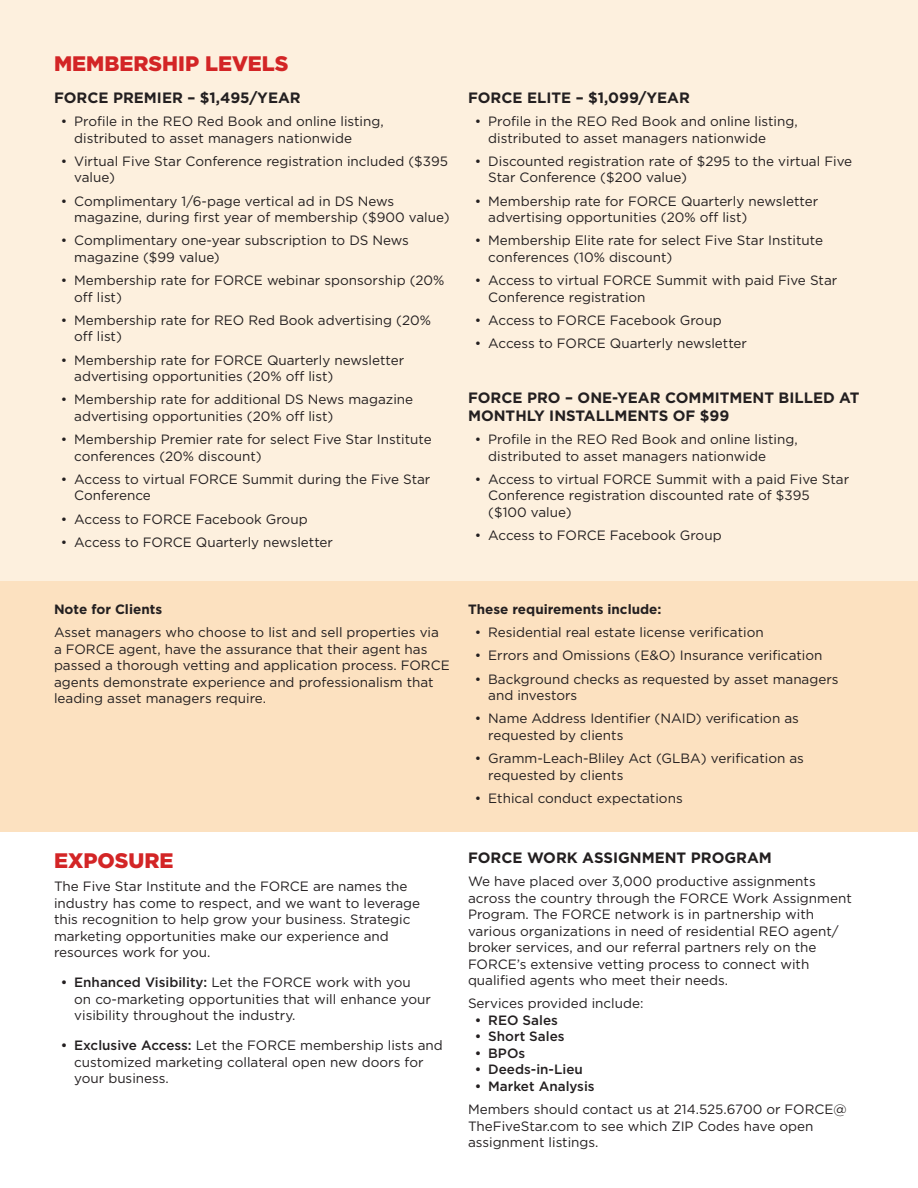
<style>
.page{position:relative;width:918px;height:1188px;background:#fff}
.page>*{position:absolute;margin:0;border:0;box-sizing:border-box;transform-origin:0 0}
.t1{font:900 21px "Gotham";color:#d32526}
.t2{font:700 15px/18px "Gotham";color:#231f20}
.t3{font:13.5px/16.5px "Gotham";color:#231f20}
.t4{font:500 13.5px "Gotham";color:#231f20}
.t5{font:700 13.5px "Gotham";color:#231f20}
.s1{font-weight:500}
</style>
<div class="page">
<div style="left:0;top:0;width:918px;height:832px;background:#fdf0de"></div>
<div style="left:0;top:581px;width:918px;height:251px;background:#fce1c0"></div>
<p class="t1" style="left:54px;top:52px;width:236px">MEMBERSHIP LEVELS</p>
<p class="t2" style="left:54px;top:88px;width:248px">FORCE PREMIER – $1,495/YEAR</p>
<p class="t3" style="left:74px;top:113px;width:311px;text-indent:-14px">• Profile in the REO Red Book and online listing, distributed to asset managers nationwide</p>
<p class="t3" style="left:74px;top:153px;width:375px;text-indent:-14px">• Virtual Five Star Conference registration included ($395 value)</p>
<p class="t3" style="left:74px;top:192px;width:377px;text-indent:-14px">• Complimentary 1/6-page vertical ad in DS News magazine, during first year of membership ($900 value)</p>
<p class="t3" style="left:74px;top:232px;width:336px;text-indent:-14px">• Complimentary one-year subscription to DS News magazine ($99 value)</p>
<p class="t3" style="left:74px;top:272px;width:372px;text-indent:-14px">• Membership rate for FORCE webinar sponsorship (20% off list)</p>
<p class="t3" style="left:74px;top:312px;width:358px;text-indent:-14px">• Membership rate for REO Red Book advertising (20% off list)</p>
<p class="t3" style="left:74px;top:351px;width:331px;text-indent:-14px">• Membership rate for FORCE Quarterly newsletter advertising opportunities (20% off list)</p>
<p class="t3" style="left:74px;top:391px;width:340px;text-indent:-14px">• Membership rate for additional DS News magazine advertising opportunities (20% off list)</p>
<p class="t3" style="left:74px;top:431px;width:359px;text-indent:-14px">• Membership Premier rate for select Five Star Institute conferences (20% discount)</p>
<p class="t3" style="left:74px;top:471px;width:358px;text-indent:-14px">• Access to virtual FORCE Summit during the Five Star<br>Conference</p>
<p class="t3" style="left:61px;top:510px;width:248px">• Access to FORCE Facebook Group</p>
<p class="t3" style="left:61px;top:534px;width:274px">• Access to FORCE Quarterly newsletter</p>
<p class="t2" style="left:468px;top:88px;width:223px">FORCE ELITE – $1,099/YEAR</p>
<p class="t3" style="left:488px;top:113px;width:311px;text-indent:-14px">• Profile in the REO Red Book and online listing, distributed to asset managers nationwide</p>
<p class="t3" style="left:488px;top:153px;width:366px;text-indent:-14px">• Discounted registration rate of $295 to the virtual Five<br>Star Conference ($200 value)</p>
<p class="t3" style="left:488px;top:192px;width:331px;text-indent:-14px">• Membership rate for FORCE Quarterly newsletter advertising opportunities (20% off list)</p>
<p class="t3" style="left:488px;top:232px;width:336px;text-indent:-14px">• Membership Elite rate for select Five Star Institute conferences (10% discount)</p>
<p class="t3" style="left:488px;top:272px;width:351px;text-indent:-14px">• Access to virtual FORCE Summit with paid Five Star<br>Conference registration</p>
<p class="t3" style="left:475px;top:312px;width:248px">• Access to FORCE Facebook Group</p>
<p class="t3" style="left:475px;top:335px;width:274px">• Access to FORCE Quarterly newsletter</p>
<p class="t2" style="left:468px;top:388px;width:393px">FORCE PRO – ONE-YEAR COMMITMENT BILLED AT<br>MONTHLY INSTALLMENTS OF $99</p>
<p class="t3" style="left:488px;top:431px;width:311px;text-indent:-14px">• Profile in the REO Red Book and online listing, distributed to asset managers nationwide</p>
<p class="t3" style="left:488px;top:471px;width:362px;text-indent:-14px">• Access to virtual FORCE Summit with a paid Five Star<br>Conference registration discounted rate of $395 ($100 value)</p>
<p class="t3" style="left:475px;top:527px;width:248px">• Access to FORCE Facebook Group</p>
<p class="t5" style="left:54px;top:601px;width:110px">Note for Clients</p>
<p class="t3" style="left:54px;top:624px;width:397px">Asset managers who choose to list and sell properties via a FORCE agent, have the assurance that their agent has passed a thorough vetting and application process. FORCE agents demonstrate experience and professionalism that leading asset managers require.</p>
<p class="t1" style="left:54px;top:848px;width:121px">EXPOSURE</p>
<p class="t3" style="left:54px;top:878px;width:368px">The Five Star Institute and the FORCE are names the industry has come to respect, and we want to leverage this recognition to help grow your business. Strategic marketing opportunities make our experience and resources work for you.</p>
<p class="t3" style="left:74px;top:974px;width:358px;text-indent:-14px"><span class="s1">• Enhanced Visibility:</span> Let the FORCE work with you on co-marketing opportunities that will enhance your visibility throughout the industry.</p>
<p class="t3" style="left:74px;top:1037px;width:370px;text-indent:-14px"><span class="s1">• Exclusive Access:</span> Let the FORCE membership lists and customized marketing collateral open new doors for your business.</p>
<p class="t5" style="left:468px;top:601px;width:195px">These requirements include:</p>
<p class="t3" style="left:475px;top:624px;width:290px">• Residential real estate license verification</p>
<p class="t3" style="left:475px;top:647px;width:349px">• Errors and Omissions (E&amp;O) Insurance verification</p>
<p class="t3" style="left:488px;top:670px;width:352px;text-indent:-14px">• Background checks as requested by asset managers and investors</p>
<p class="t3" style="left:488px;top:710px;width:312px;text-indent:-14px">• Name Address Identifier (NAID) verification as requested by clients</p>
<p class="t3" style="left:488px;top:750px;width:317px;text-indent:-14px">• Gramm-Leach-Bliley Act (GLBA) verification as requested by clients</p>
<p class="t3" style="left:475px;top:790px;width:209px">• Ethical conduct expectations</p>
<p class="t2" style="left:468px;top:848px;width:305px">FORCE WORK ASSIGNMENT PROGRAM</p>
<p class="t3" style="left:468px;top:873px;width:385px">We have placed over 3,000 productive assignments across the country through the FORCE Work Assignment Program. The FORCE network is in partnership with various organizations in need of residential REO agent/ broker services, and our referral partners rely on the FORCE’s extensive vetting process to connect with qualified agents who meet their needs.</p>
<p class="t3" style="left:468px;top:995px;width:177px">Services provided include:</p>
<p class="t4" style="left:475px;top:1013px;width:85px">• REO Sales</p>
<p class="t4" style="left:475px;top:1029px;width:91px">• Short Sales</p>
<p class="t4" style="left:475px;top:1046px;width:52px">• BPOs</p>
<p class="t4" style="left:475px;top:1062px;width:110px">• Deeds-in-Lieu</p>
<p class="t4" style="left:475px;top:1079px;width:121px">• Market Analysis</p>
<p class="t3" style="left:468px;top:1101px;width:380px">Members should contact us at 214.525.6700 or FORCE@<br>TheFiveStar.com to see which ZIP Codes have open assignment listings.</p>
</div>
